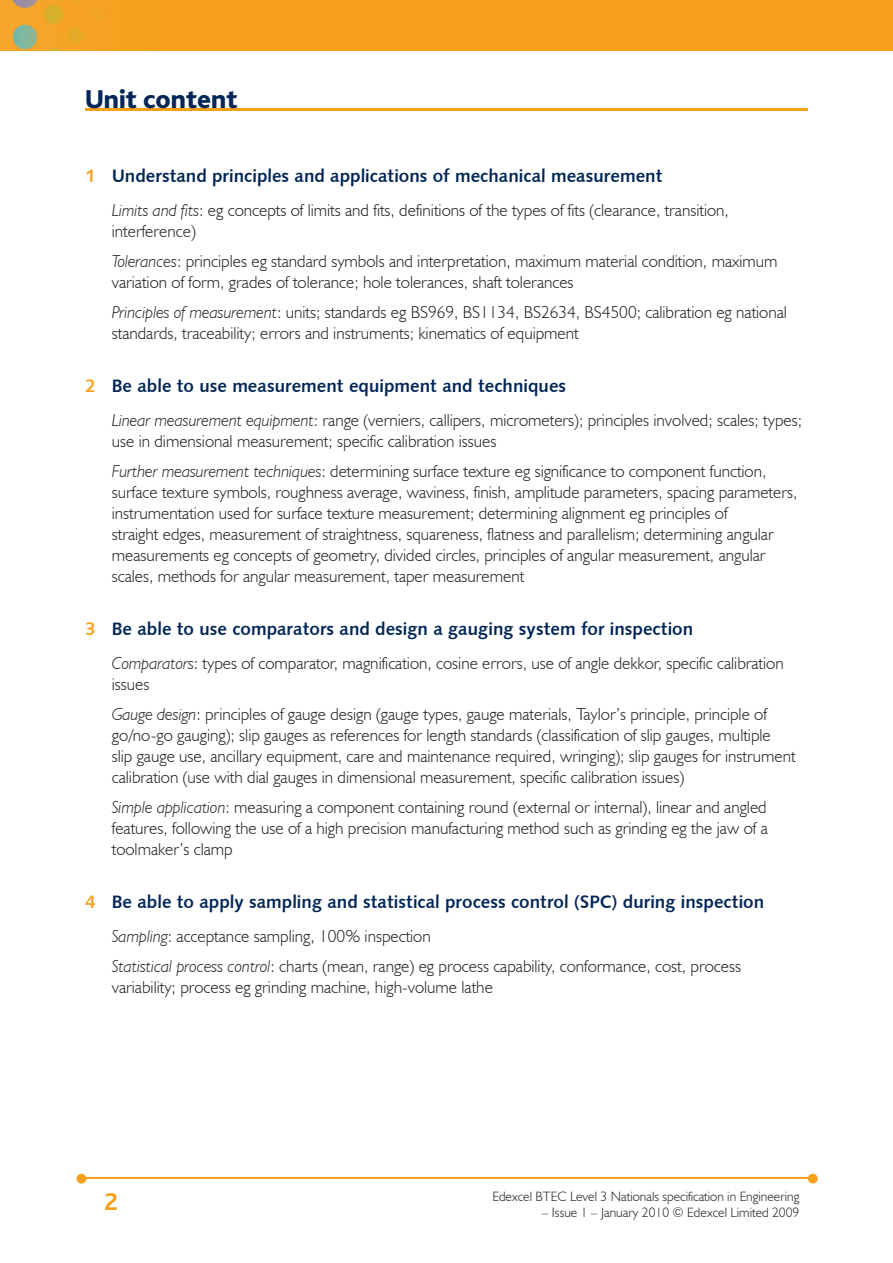
<style>
.page{position:relative;width:893px;height:1263px;background:#fff}
.page>*{position:absolute;margin:0;border:0;box-sizing:border-box;transform-origin:0 0}
.t1{font:800 27px "Bliss";color:#002556}
.t2{font:700 25.5px "Bliss";color:#f6a01b}
.t3{font:18px "Humanist 531 BT Bold A";color:#002556}
.t4{font:300 17.25px/21px "Humanist 521 BT";color:#231f20}
.t5{font:300 13.5px "Humanist 521 BT";color:#231f20}
.s1{color:#f6a01b}
.s2{font-style:italic}
</style>
<div class="page">
<img style="left:0;top:0;width:893px;height:51px">
<hr style="left:82px;top:1178px;width:728px;height:1px;background:#f6a01b">
<svg style="left:808px;top:1174px;width:10px;height:9px"></svg>
<svg style="left:77px;top:1174px;width:9px;height:9px"></svg>
<hr style="left:85px;top:108px;width:723px;height:2px;background:#f6a01b">
<h1 class="t1" style="left:85px;top:85px;width:154px">Unit content</h1>
<p class="t3" style="left:85px;top:164px;width:579px"><span class="s1">1</span> Understand principles and applications of mechanical measurement</p>
<p class="t4" style="left:112px;top:199px;width:619px"><span class="s2">Limits and fits</span>: eg concepts of limits and fits, definitions of the types of fits (clearance, transition, interference)</p>
<p class="t4" style="left:112px;top:250px;width:667px"><span class="s2">Tolerances</span>: principles eg standard symbols and interpretation, maximum material condition, maximum variation of form, grades of tolerance; hole tolerances, shaft tolerances</p>
<p class="t4" style="left:112px;top:301px;width:677px"><span class="s2">Principles of measurement</span>: units; standards eg BS969, BS1134, BS2634, BS4500; calibration eg national standards, traceability; errors and instruments; kinematics of equipment</p>
<p class="t3" style="left:85px;top:374px;width:483px"><span class="s1">2</span> Be able to use measurement equipment and techniques</p>
<p class="t4" style="left:112px;top:409px;width:692px"><span class="s2">Linear measurement equipment</span>: range (verniers, callipers, micrometers); principles involved; scales; types; use in dimensional measurement; specific calibration issues</p>
<p class="t4" style="left:112px;top:460px;width:687px"><span class="s2">Further measurement techniques</span>: determining surface texture eg significance to component function, surface texture symbols, roughness average, waviness, finish, amplitude parameters, spacing parameters, instrumentation used for surface texture measurement; determining alignment eg principles of<br>straight edges, measurement of straightness, squareness, flatness and parallelism; determining angular measurements eg concepts of geometry, divided circles, principles of angular measurement, angular scales, methods for angular measurement, taper measurement</p>
<p class="t3" style="left:85px;top:617px;width:610px"><span class="s1">3</span> Be able to use comparators and design a gauging system for inspection</p>
<p class="t4" style="left:112px;top:652px;width:673px"><span class="s2">Comparators</span>: types of comparator, magnification, cosine errors, use of angle dekkor, specific calibration issues</p>
<p class="t4" style="left:112px;top:703px;width:685px"><span class="s2">Gauge design</span>: principles of gauge design (gauge types, gauge materials, Taylor’s principle, principle of go/no-go gauging); slip gauges as references for length standards (classification of slip gauges, multiple slip gauge use, ancillary equipment, care and maintenance required, wringing); slip gauges for instrument calibration (use with dial gauges in dimensional measurement, specific calibration issues)</p>
<p class="t4" style="left:112px;top:796px;width:657px;text-align:justify"><span class="s2">Simple application</span>: measuring a component containing round (external or internal), linear and angled features, following the use of a high precision manufacturing method such as grinding eg the jaw of a toolmaker’s clamp</p>
<p class="t3" style="left:85px;top:890px;width:681px"><span class="s1">4</span> Be able to apply sampling and statistical process control (SPC) during inspection</p>
<p class="t4" style="left:112px;top:921px;width:631px;line-height:30px"><span class="s2">Sampling</span>: acceptance sampling, 100% inspection<br><span class="s2">Statistical process control</span>: charts (mean, range) eg process capability, conformance, cost, process</p>
<p class="t4" style="left:112px;top:976px;width:383px">variability; process eg grinding machine, high-volume lathe</p>
<h2 class="t2" style="left:104px;top:1189px;width:15px">2</h2>
<p class="t5" style="left:492px;top:1188px;width:309px">Edexcel BTEC Level 3 Nationals specification in Engineering</p>
<p class="t5" style="left:542px;top:1204px;width:259px">– Issue 1 – January 2010 © Edexcel Limited 2009</p>
</div>
